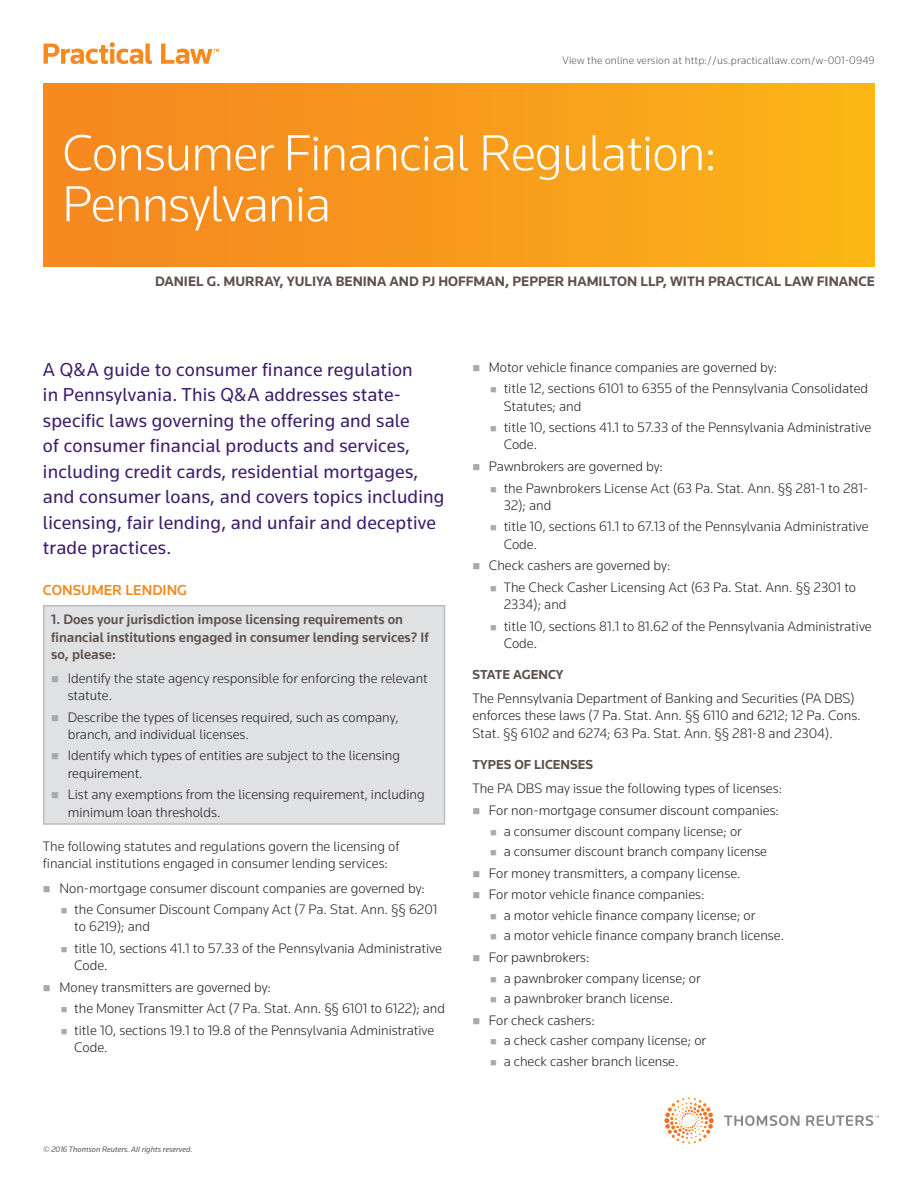
<style>
.page{position:relative;width:918px;height:1188px;background:#fff}
.page>*{position:absolute;margin:0;border:0;box-sizing:border-box;transform-origin:0 0}
._01_Document_Title{font:300 52.5px/51px "Knowledge";letter-spacing:-.02em;color:#fff}
.t1{font:19.5px/25.5px "Knowledge";letter-spacing:.01em;color:#3e1d6b}
.t2{font:500 15px "Knowledge";color:#f6891f}
.t3{font:300 14.25px/17.2px "Knowledge";color:#231f20}
.t4{font:500 14.25px/17.2px "Knowledge";color:#5f514d}
.t5{font:700 14.25px "Knowledge";color:#5f514d}
.t6{font:700 13.5px "Knowledge";color:#5f514d}
.PL_Author{font:300 11.25px "Knowledge";letter-spacing:.01em;color:#57585a}
.t7{font:italic 8.25px "Knowledge";color:#57585a}
</style>
<div class="page">
<div style="left:44px;top:606px;width:401px;height:218px;background:#e0e1e3"></div>
<div style="left:43px;top:605px;width:402px;height:220px;border:2px solid #bcbdc0"></div>
<svg style="left:724px;top:1115px;width:155px;height:11px"></svg>
<svg style="left:664px;top:1097px;width:50px;height:44px"></svg>
<div style="left:43px;top:84px;width:832px;height:183px;background:linear-gradient(to right,#f58420,#fbb417)"></div>
<svg style="left:44px;top:42px;width:175px;height:22px"></svg>
<p class="PL_Author" style="left:563px;top:53px;width:314px">View the online version at http://us.practicallaw.com/w-001-0949</p>
<p class="_01_Document_Title" style="left:62px;top:126px;width:656px">Consumer Financial Regulation:<br>Pennsylvania</p>
<p class="t5" style="left:155px;top:272px;width:721px">DANIEL G. MURRAY, YULIYA BENINA AND PJ HOFFMAN, PEPPER HAMILTON LLP, WITH PRACTICAL LAW FINANCE</p>
<p class="t1" style="left:43px;top:356px;width:403px">A Q&amp;A guide to consumer finance regulation<br>in Pennsylvania. This Q&amp;A addresses state&shy;specific laws governing the offering and sale<br>of consumer financial products and services, including credit cards, residential mortgages, and consumer loans, and covers topics including licensing, fair lending, and unfair and deceptive trade practices.</p>
<p class="t2" style="left:43px;top:580px;width:146px">CONSUMER LENDING</p>
<p class="t4" style="left:51px;top:611px;width:379px">1. Does your jurisdiction impose licensing requirements on financial institutions engaged in consumer lending services? If so, please:</p>
<p class="t3" style="left:68px;top:669px;width:362px">Identify the state agency responsible for enforcing the relevant statute.</p>
<p class="t3" style="left:68px;top:708px;width:332px">Describe the types of licenses required, such as company, branch, and individual licenses.</p>
<p class="t3" style="left:68px;top:747px;width:334px">Identify which types of entities are subject to the licensing requirement.</p>
<p class="t3" style="left:68px;top:786px;width:359px">List any exemptions from the licensing requirement, including minimum loan thresholds.</p>
<p class="t3" style="left:43px;top:837px;width:358px">The following statutes and regulations govern the licensing of financial institutions engaged in consumer lending services:</p>
<p class="t3" style="left:59px;top:879px;width:367px">Non-mortgage consumer discount companies are governed by:</p>
<p class="t3" style="left:74px;top:901px;width:365px">the Consumer Discount Company Act (7 Pa. Stat. Ann. §§ 6201 to 6219); and</p>
<p class="t3" style="left:74px;top:939px;width:369px">title 10, sections 41.1 to 57.33 of the Pennsylvania Administrative<br>Code.</p>
<p class="t3" style="left:59px;top:978px;width:213px">Money transmitters are governed by:</p>
<p class="t3" style="left:74px;top:1000px;width:372px">the Money Transmitter Act (7 Pa. Stat. Ann. §§ 6101 to 6122); and</p>
<p class="t3" style="left:74px;top:1021px;width:362px">title 10, sections 19.1 to 19.8 of the Pennsylvania Administrative<br>Code.</p>
<p class="t3" style="left:489px;top:358px;width:290px">Motor vehicle finance companies are governed by:</p>
<p class="t3" style="left:504px;top:380px;width:366px">title 12, sections 6101 to 6355 of the Pennsylvania Consolidated<br>Statutes; and</p>
<p class="t3" style="left:504px;top:419px;width:369px">title 10, sections 41.1 to 57.33 of the Pennsylvania Administrative<br>Code.</p>
<p class="t3" style="left:489px;top:457px;width:176px">Pawnbrokers are governed by:</p>
<p class="t3" style="left:504px;top:479px;width:366px">the Pawnbrokers License Act (63 Pa. Stat. Ann. §§ 281-1 to 281-<br>32); and</p>
<p class="t3" style="left:504px;top:518px;width:366px">title 10, sections 61.1 to 67.13 of the Pennsylvania Administrative<br>Code.</p>
<p class="t3" style="left:489px;top:557px;width:183px">Check cashers are governed by:</p>
<p class="t3" style="left:504px;top:578px;width:354px">The Check Casher Licensing Act (63 Pa. Stat. Ann. §§ 2301 to<br>2334); and</p>
<p class="t3" style="left:504px;top:617px;width:370px">title 10, sections 81.1 to 81.62 of the Pennsylvania Administrative<br>Code.</p>
<p class="t6" style="left:472px;top:666px;width:93px">STATE AGENCY</p>
<p class="t3" style="left:472px;top:689px;width:390px">The Pennsylvania Department of Banking and Securities (PA DBS) enforces these laws (7 Pa. Stat. Ann. §§ 6110 and 6212; 12 Pa. Cons.<br>Stat. §§ 6102 and 6274; 63 Pa. Stat. Ann. §§ 281-8 and 2304).</p>
<p class="t6" style="left:472px;top:756px;width:122px">TYPES OF LICENSES</p>
<p class="t3" style="left:472px;top:779px;width:311px">The PA DBS may issue the following types of licenses:</p>
<p class="t3" style="left:489px;top:802px;width:292px">For non-mortgage consumer discount companies:</p>
<p class="t3" style="left:504px;top:822px;width:240px">a consumer discount company license; or</p>
<p class="t3" style="left:504px;top:843px;width:265px">a consumer discount branch company license</p>
<p class="t3" style="left:489px;top:864px;width:253px">For money transmitters, a company license.</p>
<p class="t3" style="left:489px;top:886px;width:217px">For motor vehicle finance companies:</p>
<p class="t3" style="left:504px;top:906px;width:253px">a motor vehicle finance company license; or</p>
<p class="t3" style="left:504px;top:927px;width:282px">a motor vehicle finance company branch license.</p>
<p class="t3" style="left:489px;top:948px;width:102px">For pawnbrokers:</p>
<p class="t3" style="left:504px;top:969px;width:199px">a pawnbroker company license; or</p>
<p class="t3" style="left:504px;top:989px;width:171px">a pawnbroker branch license.</p>
<p class="t3" style="left:489px;top:1011px;width:107px">For check cashers:</p>
<p class="t3" style="left:504px;top:1031px;width:204px">a check casher company license; or</p>
<p class="t3" style="left:504px;top:1052px;width:176px">a check casher branch license.</p>
<p class="t7" style="left:43px;top:1144px;width:151px">© 2016 Thomson Reuters. All rights reserved.</p>
</div>
